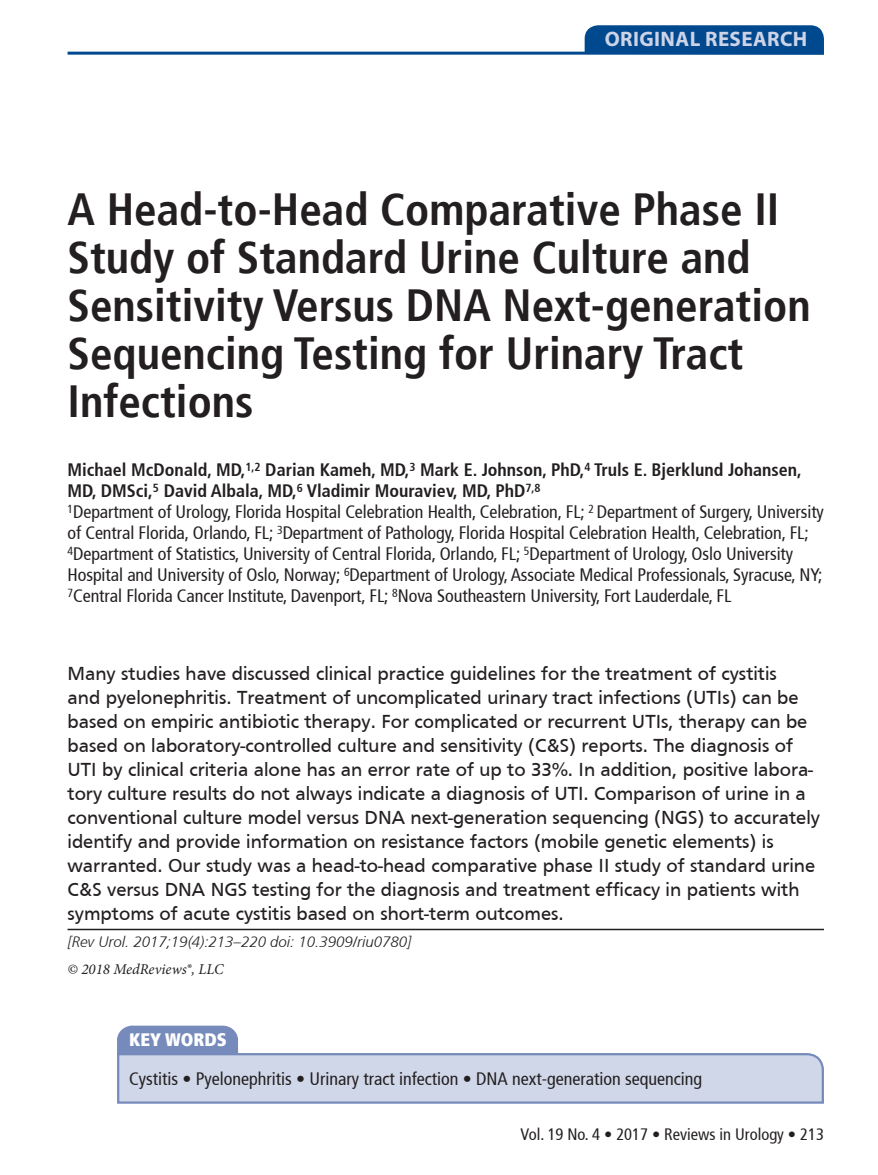
<style>
.page{position:relative;width:878px;height:1175px;background:#fff}
.page>*{position:absolute;margin:0;border:0;box-sizing:border-box;transform-origin:0 0}
.t1{font:700 condensed 45px/48px "Frutiger";color:#231f20}
.t2{font:700 21px "Myriad Pro";letter-spacing:.02em;color:#ced4e7}
.t3{font:19.5px/24px "Frutiger";color:#231f20}
.t4{font:condensed 18px/21px "Frutiger 57";letter-spacing:-.005em;color:#231f20}
.t5{font:condensed 16.5px "Frutiger 57";color:#231f20}
.t6{font:italic 300 15px/27px "Frutiger 46";color:#231f20}
.s1{font-family:"Frutiger 67";font-weight:700}
.s2{font-family:"Minion Pro";font-weight:400}
.s3{font-family:"Frutiger";font-weight:900;color:#fff}
</style>
<div class="page">
<div style="left:584px;top:25px;width:240px;height:27px;background:#01498e"></div>
<hr style="left:68px;top:52px;width:756px;height:3px;background:#01498e">
<hr style="left:68px;top:928px;width:756px;height:2px;background:#231f20">
<svg style="left:117px;top:1025px;width:707px;height:79px"></svg>
<p class="t2" style="left:604px;top:27px;width:204px">ORIGINAL RESEARCH</p>
<p class="t1" style="left:68px;top:185px;width:744px">A Head-to-Head Comparative Phase II<br>Study of Standard Urine Culture and<br>Sensitivity Versus DNA Next-generation<br>Sequencing Testing for Urinary Tract<br>Infections</p>
<p class="t4" style="left:67px;top:459px;width:757px"><span class="s1">Michael McDonald, MD,</span><sup>1,2</sup> <span class="s1">Darian Kameh, MD,</span><sup>3</sup> <span class="s1">Mark E. Johnson, PhD,</span><sup>4</sup> <span class="s1">Truls E. Bjerklund Johansen, MD, DMSci,</span><sup>5</sup> <span class="s1">David Albala, MD,</span><sup>6</sup> <span class="s1">Vladimir Mouraviev, MD, PhD</span><sup>7,8<br></sup><sup>1</sup>Department of Urology, Florida Hospital Celebration Health, Celebration, FL; <sup>2</sup> Department of Surgery, University of Central Florida, Orlando, FL; <sup>3</sup>Department of Pathology, Florida Hospital Celebration Health, Celebration, FL; <sup>4</sup>Department of Statistics, University of Central Florida, Orlando, FL; <sup>5</sup>Department of Urology, Oslo University Hospital and University of Oslo, Norway; <sup>6</sup>Department of Urology, Associate Medical Professionals, Syracuse, NY; <sup>7</sup>Central Florida Cancer Institute, Davenport, FL; <sup>8</sup>Nova Southeastern University, Fort Lauderdale, FL</p>
<p class="t3" style="left:68px;top:661px;width:754px">Many studies have discussed clinical practice guidelines for the treatment of cystitis<br>and pyelonephritis. Treatment of uncomplicated urinary tract infections (UTIs) can be based on empiric antibiotic therapy. For complicated or recurrent UTIs, therapy can be based on laboratory-controlled culture and sensitivity (C&amp;S) reports. The diagnosis of UTI by clinical criteria alone has an error rate of up to 33%. In addition, positive labora&shy;tory culture results do not always indicate a diagnosis of UTI. Comparison of urine in a conventional culture model versus DNA next-generation sequencing (NGS) to accurately identify and provide information on resistance factors (mobile genetic elements) is warranted. Our study was a head-to-head comparative phase II study of standard urine C&amp;S versus DNA NGS testing for the diagnosis and treatment efficacy in patients with symptoms of acute cystitis based on short-term outcomes.</p>
<p class="t6" style="left:68px;top:928px;width:345px">[Rev Urol. 2017;19(4):213–220 doi: 10.3909/riu0780] <span class="s2">© 2018 MedReviews®, LLC</span></p>
<p class="t4" style="left:129px;top:1020px;width:574px;line-height:39px"><span class="s3">KEY WORDS<br></span>Cystitis • Pyelonephritis • Urinary tract infection • DNA next-generation sequencing</p>
<p class="t5" style="left:520px;top:1124px;width:305px">Vol. 19 No. 4 • 2017 • Reviews in Urology • 213</p>
</div>
